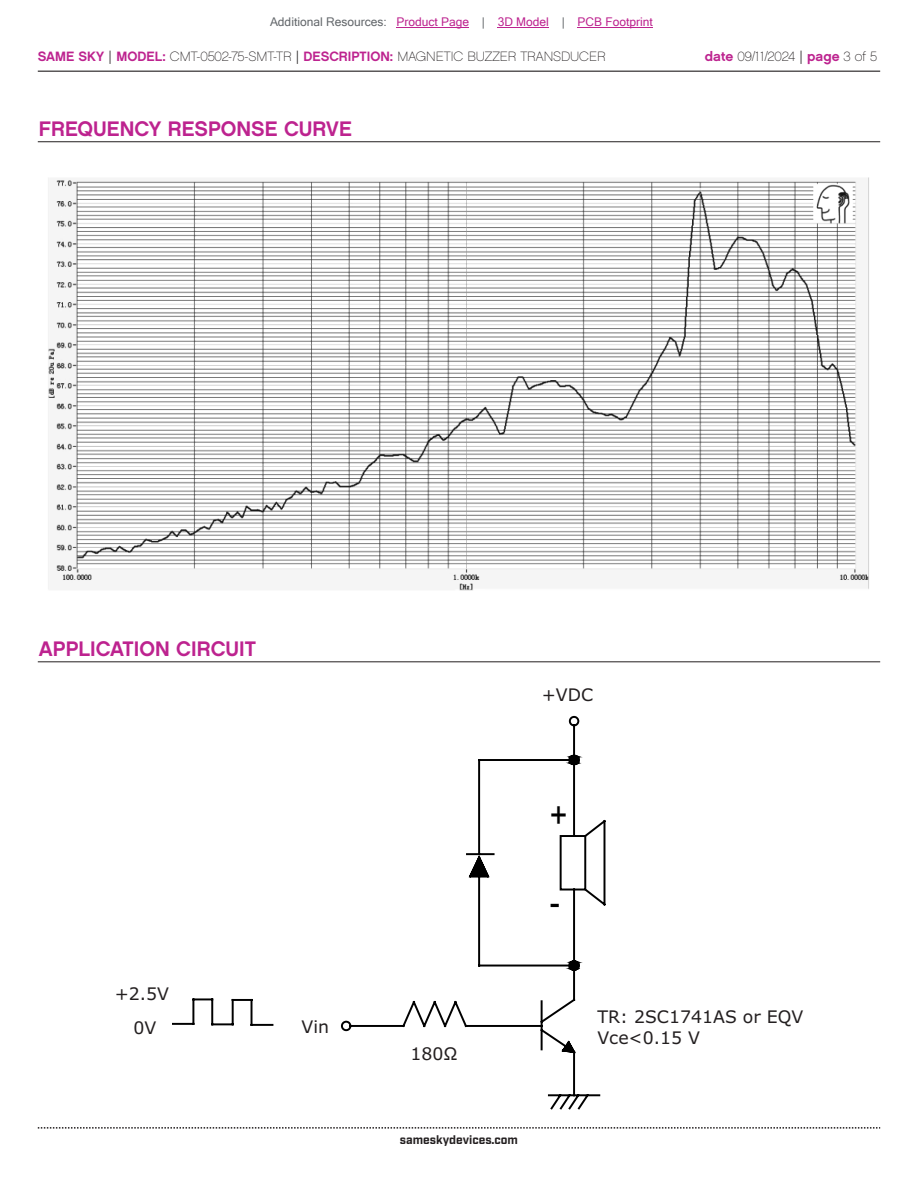
<style>
.page{position:relative;width:918px;height:1188px;background:#fff}
.page>*{position:absolute;margin:0;border:0;box-sizing:border-box;transform-origin:0 0}
.t1{font:36.9px "Arial Narrow";color:#000}
.t2{font:21px "Chalet New York Nineteen Sixty";color:#bd238f}
.t3{font:17.25px/34.2px "Verdana";color:#231f20;text-align:center}
.t4{font:13.5px "Chalet Paris Nineteen Sixty";color:#231f20}
.t5{font:12px "Microsoft Sans Serif";color:#bd238f}
.t6{font:700 12px "Industry";color:#231f20}
.s1{color:#63676b}
.s2{font-family:"Chalet New York Nineteen Sixty";color:#bd238f}
.s3{font-family:"Industry"}
</style>
<div class="page">
<hr style="left:38px;top:71px;width:842px;height:1px;background:#231f20">
<svg style="left:38px;top:1127px;width:842px;height:2px"></svg>
<hr style="left:38px;top:661px;width:842px;height:1px;background:#231f20">
<hr style="left:38px;top:141px;width:842px;height:1px;background:#231f20">
<img style="left:48px;top:177px;width:821px;height:414px">
<svg style="left:172px;top:998px;width:429px;height:112px"></svg>
<svg style="left:340px;top:715px;width:241px;height:340px"></svg>
<svg style="left:465px;top:753px;width:141px;height:219px"></svg>
<hr style="left:397px;top:27px;width:72px;height:1px;background:#bd238f">
<hr style="left:498px;top:27px;width:51px;height:1px;background:#bd238f">
<hr style="left:578px;top:27px;width:75px;height:1px;background:#bd238f">
<p class="t5" style="left:270px;top:15px;width:384px"><span class="s1">Additional Resources:</span> Product Page <span class="s1">|</span> 3D Model <span class="s1">|</span> PCB Footprint</p>
<p class="t4" style="left:38px;top:48px;width:569px"><span class="s2">SAME SKY</span> <span class="s3">|</span> <span class="s2">MODEL:</span> CMT-0502-75-SMT-TR <span class="s3">|</span> <span class="s2">DESCRIPTION:</span> MAGNETIC BUZZER TRANSDUCER</p>
<p class="t4" style="left:705px;top:48px;width:174px"><span class="s2">date</span> 09/11/2024 <span class="s3">|</span> <span class="s2">page</span> 3 of 5</p>
<h2 class="t2" style="left:39px;top:115px;width:314px">FREQUENCY RESPONSE CURVE</h2>
<h2 class="t2" style="left:39px;top:635px;width:219px">APPLICATION CIRCUIT</h2>
<p class="t3" style="left:115px;top:976px;width:56px">+2.5V<br>0V</p>
<p class="t3" style="left:302px;top:1009px;width:29px">Vin</p>
<p class="t3" style="left:542px;top:677px;width:53px">+VDC</p>
<h1 class="t1" style="left:550px;top:788px;width:19px">+</h1>
<h1 class="t1" style="left:550px;top:875px;width:12px">-</h1>
<p class="t3" style="left:411px;top:1037px;width:49px">180Ω</p>
<p class="t6" style="left:400px;top:1132px;width:120px">sameskydevices.com</p>
<p class="t3" style="left:597px;top:1006px;width:207px;line-height:20.9px;text-align:left">TR: 2SC1741AS or EQV<br>Vce&lt;0.15 V</p>
</div>
